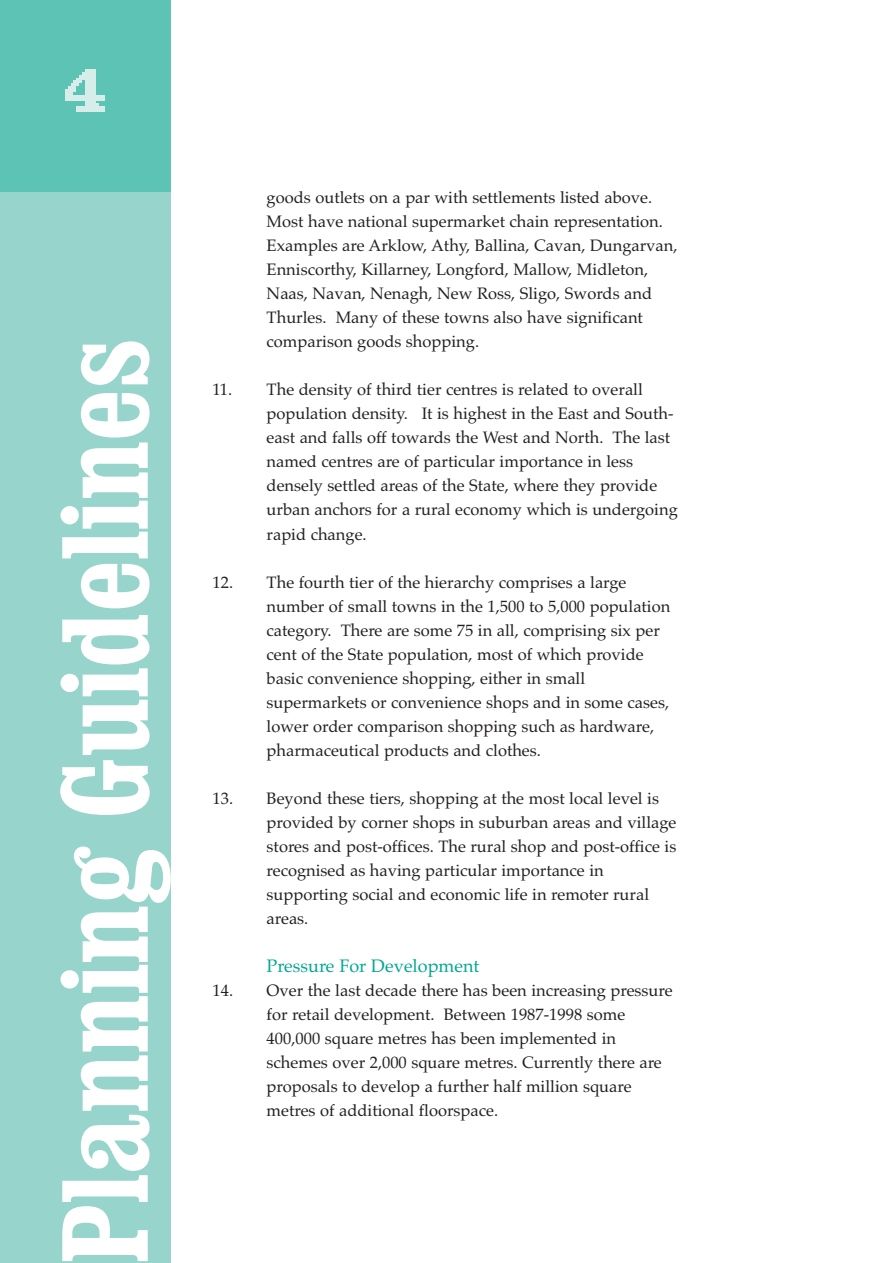
<style>
.page{position:relative;width:893px;height:1263px;background:#fff}
.page>*{position:absolute;margin:0;border:0;box-sizing:border-box;transform-origin:0 0}
.t1{font:700 condensed 120.75px "Clarendon BT";color:#fff}
.t2{font:18px "Palatino";color:#00a78f}
.t3{font:16.5px/24px "Palatino";color:#231f20}
</style>
<div class="page">
<div style="left:0;top:0;width:170px;height:1263px;background:#97d5cc"></div>
<div style="left:0;top:0;width:170px;height:191px;background:#5cc3b5"></div>
<h1 class="t1" style="left:62px;top:1264px;width:928px;rotate:-90deg">Planning Guidelines</h1>
<p class="t3" style="left:267px;top:186px;width:412px">goods outlets on a par with settlements listed above.<br>Most have national supermarket chain representation.<br>Examples are Arklow, Athy, Ballina, Cavan, Dungarvan, Enniscorthy, Killarney, Longford, Mallow, Midleton, Naas, Navan, Nenagh, New Ross, Sligo, Swords and Thurles. Many of these towns also have significant comparison goods shopping.</p>
<p class="t3" style="left:267px;top:378px;width:413px;text-indent:-54px">11. The density of third tier centres is related to overall population density. It is highest in the East and South&shy;east and falls off towards the West and North. The last named centres are of particular importance in less densely settled areas of the State, where they provide urban anchors for a rural economy which is undergoing rapid change.</p>
<p class="t3" style="left:267px;top:570px;width:405px;text-indent:-54px">12. The fourth tier of the hierarchy comprises a large number of small towns in the 1,500 to 5,000 population category. There are some 75 in all, comprising six per cent of the State population, most of which provide basic convenience shopping, either in small supermarkets or convenience shops and in some cases, lower order comparison shopping such as hardware, pharmaceutical products and clothes.</p>
<p class="t3" style="left:267px;top:786px;width:411px;text-indent:-54px">13. Beyond these tiers, shopping at the most local level is provided by corner shops in suburban areas and village stores and post-offices. The rural shop and post-office is recognised as having particular importance in supporting social and economic life in remoter rural areas.</p>
<p class="t2" style="left:267px;top:955px;width:214px">Pressure For Development</p>
<p class="t3" style="left:267px;top:978px;width:408px;text-indent:-54px">14. Over the last decade there has been increasing pressure for retail development. Between 1987-1998 some 400,000 square metres has been implemented in schemes over 2,000 square metres. Currently there are proposals to develop a further half million square metres of additional floorspace.</p>
</div>
